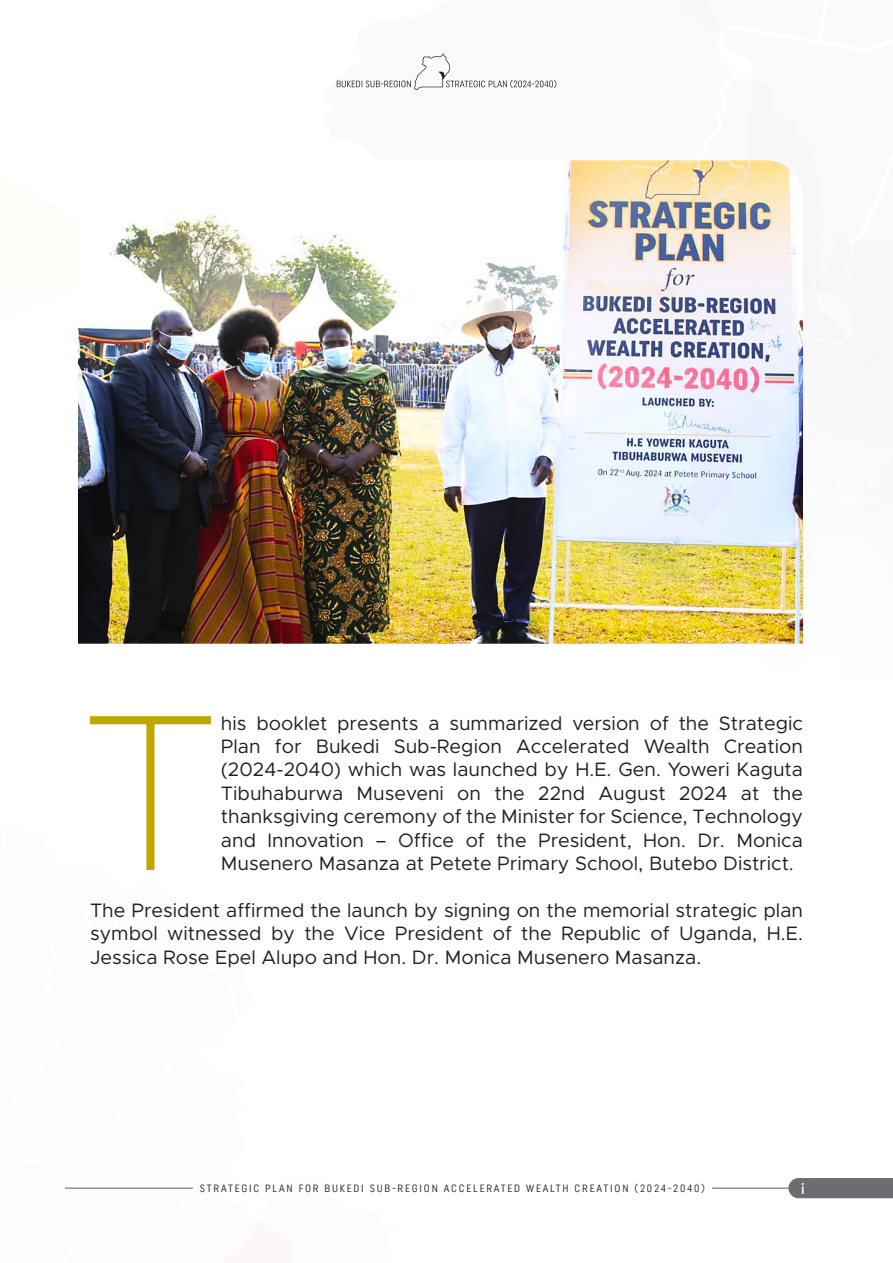
<style>
.page{position:relative;width:893px;height:1263px;background:#fff}
.page>*{position:absolute;margin:0;border:0;box-sizing:border-box;transform-origin:0 0}
.t1{font:100 223.8px "Metropolis";color:#c0a600}
.t2{font:19.5px/23.4px "Metropolis";color:#231f20;text-align:justify}
.t3{font:15px "Uniform Condensed 2";color:#fff}
.t4{font:10.5px "Uniform Condensed 6";letter-spacing:.17em;color:#231f20}
</style>
<div class="page">
<img style="left:78px;top:160px;width:725px;height:484px">
<div style="left:788px;top:1178px;width:105px;height:20px;background:#6c6d70"></div>
<hr style="left:65px;top:1187px;width:128px;height:2px;background:#6c6d70">
<hr style="left:712px;top:1187px;width:82px;height:2px;background:#6c6d70">
<svg style="left:337px;top:54px;width:219px;height:36px"></svg>
<p class="t1" style="left:80px;top:654px;width:143px">T</p>
<p class="t2" style="left:221px;top:711px;width:584px">his booklet presents a summarized version of the Strategic Plan for Bukedi Sub-Region Accelerated Wealth Creation (2024-2040) which was launched by H.E. Gen. Yoweri Kaguta Tibuhaburwa Museveni on the 22nd August 2024 at the thanksgiving ceremony of the Minister for Science, Technology and Innovation – Office of the President, Hon. Dr. Monica Musenero Masanza at Petete Primary School, Butebo District.</p>
<p class="t2" style="left:90px;top:898px;width:714px">The President affirmed the launch by signing on the memorial strategic plan symbol witnessed by the Vice President of the Republic of Uganda, H.E.<br>Jessica Rose Epel Alupo and Hon. Dr. Monica Musenero Masanza.</p>
<p class="t4" style="left:200px;top:1182px;width:507px">STRATEGIC PLAN FOR BUKEDI SUB-REGION ACCELERATED WEALTH CREATION (2024-2040)</p>
<p class="t3" style="left:801px;top:1179px;width:5px">i</p>
</div>
